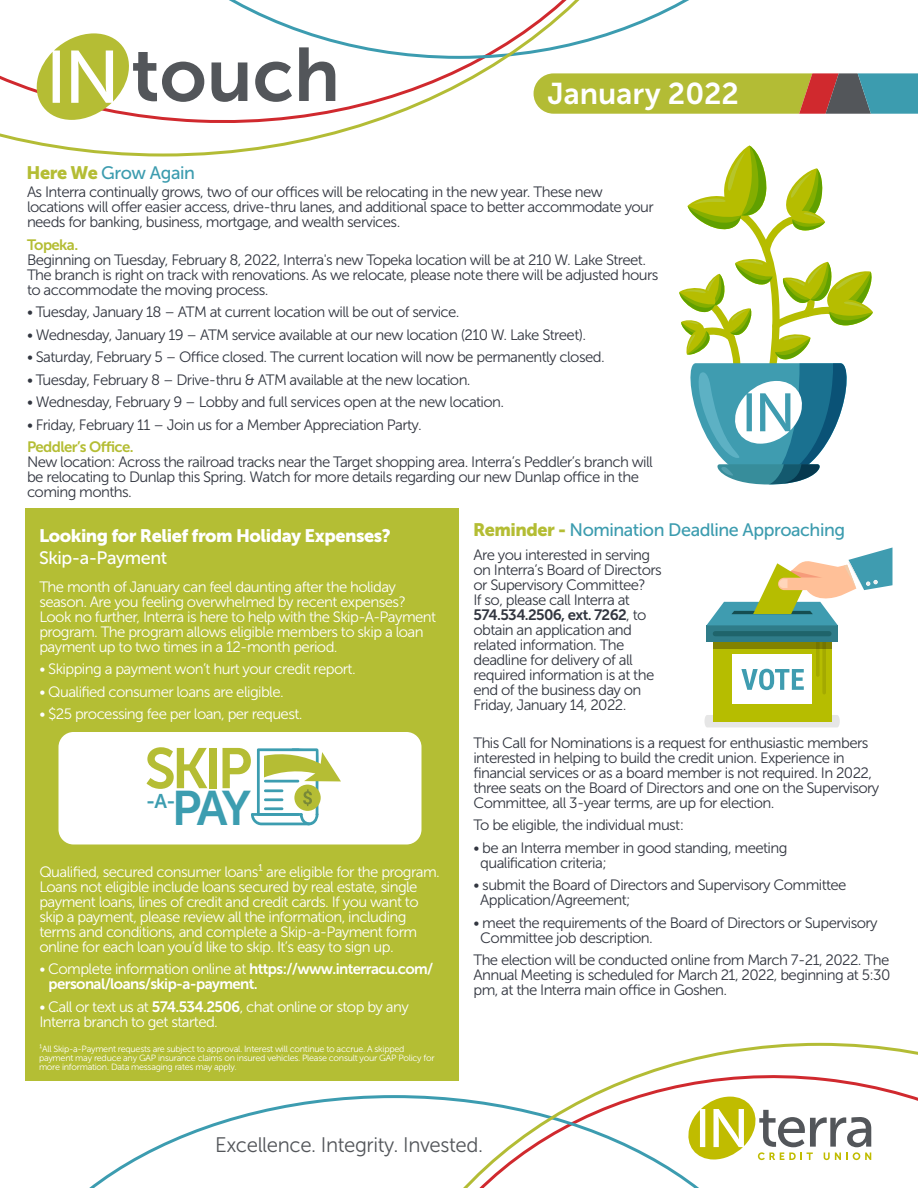
<style>
.page{position:relative;width:918px;height:1188px;background:#fff}
.page>*{position:absolute;margin:0;border:0;box-sizing:border-box;transform-origin:0 0}
.t1{font:56.7px "Museo Sans 700";color:#b5bd34}
.t2{font:48.3px "Museo Sans 700";color:#3c9db0}
.t3{font:30px "Museo Sans 700";color:#fff}
.t4{font:21px "Museo Sans 300";letter-spacing:-.02em;color:#53565a}
.t5{font:19.8px "Museo Sans 700";color:#3c9db0}
.t6{font:18px "Museo Sans 500";letter-spacing:-.025em;color:#3c9caf}
.t7{font:18px "Museo Sans 900";letter-spacing:-.025em;color:#fff}
.t8{font:18px "Museo Sans 500";letter-spacing:-.025em;color:#fff}
.t9{font:15px/15px "Museo Sans 300";letter-spacing:-.04em;color:#323640}
.t10{font:15px/15px "Museo Sans 300";letter-spacing:-.04em;color:#fff}
.t11{font:15px/15px "Museo Sans 700";letter-spacing:-.04em;color:#fff}
.t12{font:9px/9px "Museo Sans 300";letter-spacing:-.03em;color:#fff}
.s1{font-family:"Museo Sans 900";color:#b4bd34}
.s2{font-family:"Museo Sans 700";color:#b4bd34}
.s3{font-family:"Museo Sans 300"}
.s4{font-family:"Museo Sans 700"}
</style>
<div class="page">
<svg style="left:0;top:0;width:689px;height:157px"></svg>
<svg style="left:32px;top:33px;width:172px;height:87px"></svg>
<svg style="left:212px;top:62px;width:35px;height:40px"></svg>
<svg style="left:255px;top:62px;width:37px;height:40px"></svg>
<svg style="left:299px;top:47px;width:36px;height:54px"></svg>
<svg style="left:534px;top:73px;width:384px;height:41px;background:#9fa74e"></svg>
<svg style="left:89px;top:1095px;width:278px;height:93px"></svg>
<svg style="left:367px;top:1043px;width:551px;height:145px"></svg>
<svg style="left:685px;top:1097px;width:186px;height:63px"></svg>
<div style="left:26px;top:508px;width:433px;height:574px;background:#b4be34"></div>
<div style="left:58px;top:732px;width:364px;height:112px;background:#fff;border-radius:15px"></div>
<svg style="left:251px;top:748px;width:90px;height:77px"></svg>
<svg style="left:679px;top:146px;width:194px;height:338px"></svg>
<svg style="left:704px;top:715px;width:136px;height:13px"></svg>
<div style="left:713px;top:635px;width:119px;height:86px;background:#b6bd00"></div>
<div style="left:732px;top:654px;width:80px;height:50px;background:#fff"></div>
<svg style="left:741px;top:669px;width:63px;height:21px"></svg>
<div style="left:713px;top:635px;width:119px;height:14px;background:#828200"></div>
<div style="left:706px;top:625px;width:132px;height:17px;background:#2f7c89"></div>
<div style="left:713px;top:631px;width:119px;height:5px;background:#1f646b;border-radius:3px"></div>
<svg style="left:707px;top:548px;width:185px;height:77px"></svg>
<svg style="left:816px;top:642px;width:10px;height:52px"></svg>
<p class="t6" style="left:27px;top:162px;width:170px"><span class="s1">Here We</span> Grow Again</p>
<p class="t3" style="left:548px;top:76px;width:193px">January 2022</p>
<p class="t9" style="left:27px;top:185px;width:628px">As Interra continually grows, two of our offices will be relocating in the new year. These new locations will offer easier access, drive-thru lanes, and additional space to better accommodate your needs for banking, business, mortgage, and wealth services.</p>
<p class="t9" style="left:27px;top:237px;width:633px"><span class="s2">Topeka.<br></span>Beginning on Tuesday, February 8, 2022, Interra's new Topeka location will be at 210 W. Lake Street.<br>The branch is right on track with renovations. As we relocate, please note there will be adjusted hours to accommodate the moving process.</p>
<p class="t9" style="left:27px;top:305px;width:434px">• Tuesday, January 18 – ATM at current location will be out of service.</p>
<p class="t9" style="left:27px;top:327px;width:561px">• Wednesday, January 19 – ATM service available at our new location (210 W. Lake Street).</p>
<p class="t9" style="left:27px;top:350px;width:579px">• Saturday, February 5 – Office closed. The current location will now be permanently closed.</p>
<p class="t9" style="left:27px;top:372px;width:445px">• Tuesday, February 8 – Drive-thru &amp; ATM available at the new location.</p>
<p class="t9" style="left:27px;top:395px;width:479px">• Wednesday, February 9 – Lobby and full services open at the new location.</p>
<p class="t9" style="left:27px;top:417px;width:396px">• Friday, February 11 – Join us for a Member Appreciation Party.</p>
<p class="t9" style="left:27px;top:440px;width:627px"><span class="s2">Peddler’s Office.<br></span>New location: Across the railroad tracks near the Target shopping area. Interra’s Peddler’s branch will be relocating to Dunlap this Spring. Watch for more details regarding our new Dunlap office in the coming months.</p>
<p class="t7" style="left:39px;top:525px;width:353px">Looking for Relief from Holiday Expenses?</p>
<p class="t8" style="left:39px;top:548px;width:130px">Skip-a-Payment</p>
<p class="t10" style="left:39px;top:579px;width:398px">The month of January can feel daunting after the holiday season. Are you feeling overwhelmed by recent expenses?<br>Look no further, Interra is here to help with the Skip-A-Payment program. The program allows eligible members to skip a loan payment up to two times in a 12-month period.</p>
<p class="t10" style="left:39px;top:662px;width:318px">• Skipping a payment won’t hurt your credit report.</p>
<p class="t10" style="left:39px;top:684px;width:246px">• Qualified consumer loans are eligible.</p>
<p class="t10" style="left:39px;top:707px;width:265px">• $25 processing fee per loan, per request.</p>
<p class="t1" style="left:144px;top:737px;width:109px">SKIP</p>
<p class="t5" style="left:146px;top:790px;width:31px">-A-</p>
<p class="t2" style="left:172px;top:782px;width:81px">PAY</p>
<p class="t10" style="left:39px;top:864px;width:402px">Qualified, secured consumer loans¹ are eligible for the program.<br>Loans not eligible include loans secured by real estate, single payment loans, lines of credit and credit cards. If you want to skip a payment, please review all the information, including terms and conditions, and complete a Skip-a-Payment form online for each loan you’d like to skip. It’s easy to sign up.</p>
<p class="t11" style="left:49px;top:962px;width:386px;text-indent:-9px"><span class="s3">• Complete information online at</span> https://www.interracu.com/ personal/loans/skip-a-payment.</p>
<p class="t10" style="left:39px;top:999px;width:371px">• Call or text us at <span class="s4">574.534.2506</span>, chat online or stop by any<br>Interra branch to get started.</p>
<p class="t12" style="left:39px;top:1045px;width:397px">¹All Skip-a-Payment requests are subject to approval. Interest will continue to accrue. A skipped payment may reduce any GAP insurance claims on insured vehicles. Please consult your GAP Policy for more information. Data messaging rates may apply.</p>
<p class="t6" style="left:473px;top:519px;width:374px"><span class="s1">Reminder -</span> Nomination Deadline Approaching</p>
<p class="t9" style="left:473px;top:548px;width:190px">Are you interested in serving on Interra’s Board of Directors or Supervisory Committee?<br>If so, please call Interra at<br><span class="s4">574.534.2506, ext. 7262</span>, to obtain an application and related information. The deadline for delivery of all required information is at the end of the business day on<br>Friday, January 14, 2022.</p>
<p class="t9" style="left:473px;top:735px;width:407px">This Call for Nominations is a request for enthusiastic members interested in helping to build the credit union. Experience in financial services or as a board member is not required. In 2022, three seats on the Board of Directors and one on the Supervisory Committee, all 3-year terms, are up for election.</p>
<p class="t9" style="left:473px;top:818px;width:212px">To be eligible, the individual must:</p>
<p class="t9" style="left:480px;top:840px;width:309px;text-indent:-7px">• be an Interra member in good standing, meeting qualification criteria;</p>
<p class="t9" style="left:480px;top:878px;width:368px;text-indent:-7px">• submit the Board of Directors and Supervisory Committee<br>Application/Agreement;</p>
<p class="t9" style="left:480px;top:915px;width:399px;text-indent:-7px">• meet the requirements of the Board of Directors or Supervisory<br>Committee job description.</p>
<p class="t9" style="left:473px;top:953px;width:419px;text-align:justify">The election will be conducted online from March 7-21, 2022. The Annual Meeting is scheduled for March 21, 2022, beginning at 5:30 pm, at the Interra main office in Goshen.</p>
<p class="t4" style="left:215px;top:1134px;width:269px">Excellence. Integrity. Invested.</p>
</div>
